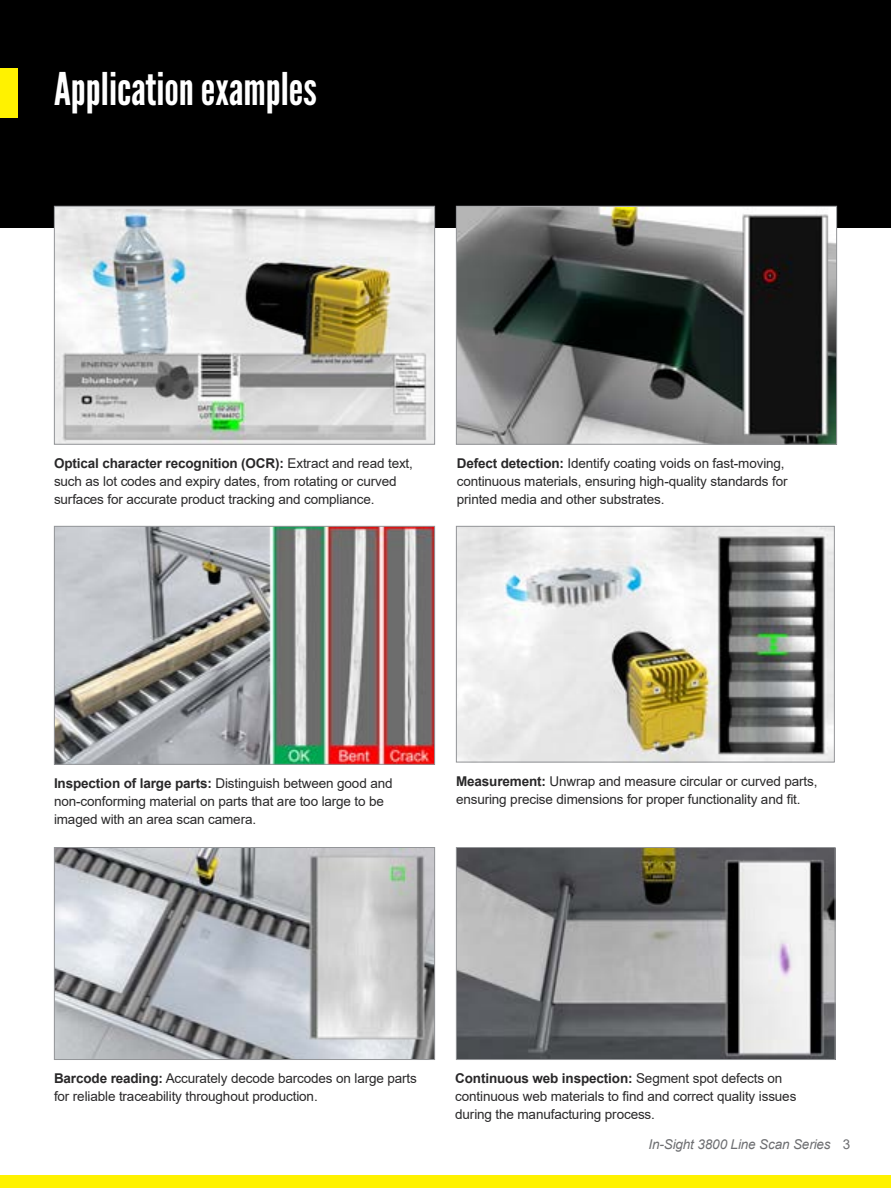
<style>
.page{position:relative;width:891px;height:1188px;background:#fff}
.page>*{position:absolute;margin:0;border:0;box-sizing:border-box;transform-origin:0 0}
.t1{font:45px "League Gothic";color:#fff}
.t2{font:13.5px/18px "Arial";letter-spacing:-.01em;color:#292829}
.t3{font:italic 13.5px "Arial";letter-spacing:-.01em;color:#6d6e71}
.s1{font-weight:700}
.s2{font-style:normal}
</style>
<div class="page">
<div style="left:0;top:1175px;width:891px;height:13px;background:#fff200"></div>
<div style="left:0;top:0;width:891px;height:228px;background:#000"></div>
<div style="left:0;top:68px;width:18px;height:50px;background:#fff200"></div>
<img style="left:458px;top:528px;width:375px;height:232px">
<div style="left:456px;top:526px;width:379px;height:236px;border:1px solid #939598"></div>
<img style="left:458px;top:208px;width:377px;height:235px">
<div style="left:456px;top:206px;width:381px;height:239px;border:1px solid #939598"></div>
<img style="left:56px;top:528px;width:377px;height:235px">
<div style="left:54px;top:526px;width:381px;height:239px;border:1px solid #939598"></div>
<img style="left:56px;top:210px;width:377px;height:233px">
<div style="left:54px;top:206px;width:381px;height:239px;border:1px solid #939598"></div>
<img style="left:56px;top:849px;width:377px;height:209px">
<div style="left:54px;top:847px;width:381px;height:213px;border:1px solid #939598"></div>
<img style="left:458px;top:849px;width:376px;height:209px">
<div style="left:456px;top:847px;width:380px;height:213px;border:1px solid #939598"></div>
<h1 class="t1" style="left:54px;top:62px;width:265px">Application examples</h1>
<p class="t2" style="left:54px;top:454px;width:361px"><span class="s1">Optical character recognition (OCR):</span> Extract and read text, such as lot codes and expiry dates, from rotating or curved surfaces for accurate product tracking and compliance.</p>
<p class="t2" style="left:457px;top:454px;width:332px"><span class="s1">Defect detection:</span> Identify coating voids on fast-moving, continuous materials, ensuring high-quality standards for printed media and other substrates.</p>
<p class="t2" style="left:54px;top:774px;width:340px"><span class="s1">Inspection of large parts:</span> Distinguish between good and non-conforming material on parts that are too large to be imaged with an area scan camera.</p>
<p class="t2" style="left:456px;top:772px;width:363px"><span class="s1">Measurement:</span> Unwrap and measure circular or curved parts, ensuring precise dimensions for proper functionality and fit.</p>
<p class="t2" style="left:54px;top:1069px;width:364px"><span class="s1">Barcode reading:</span> Accurately decode barcodes on large parts for reliable traceability throughout production.</p>
<p class="t2" style="left:455px;top:1069px;width:343px"><span class="s1">Continuous web inspection:</span> Segment spot defects on continuous web materials to find and correct quality issues during the manufacturing process.</p>
<p class="t3" style="left:648px;top:1136px;width:203px">In-Sight 3800 Line Scan Series <span class="s2">3</span></p>
</div>
